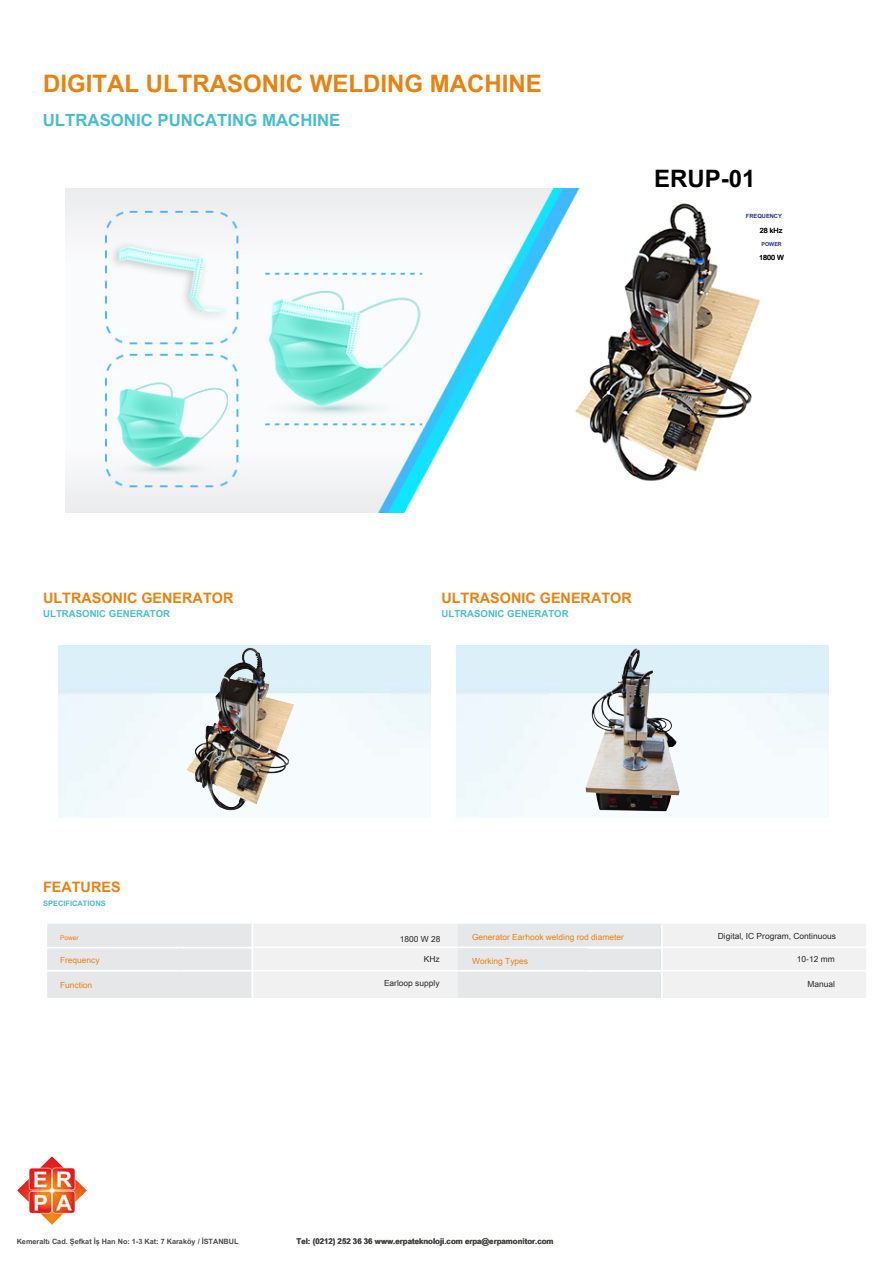
<style>
.page{position:relative;width:893px;height:1263px;background:#fff}
.page>*{position:absolute;margin:0;border:0;box-sizing:border-box;transform-origin:0 0}
.t1{font:700 24px "Arial Unicode MS";color:#e78212}
.t2{font:700 24px "Arial Unicode MS";color:#000}
.t3{font:700 16.8px "Arial Unicode MS";color:#49bdce}
.t4{font:700 14.4px "Arial Unicode MS";color:#e78212}
.t5{font:700 9.6px "Arial Unicode MS";color:#4abdcf}
.t6{font:8.4px "Arial Unicode MS";color:#282828}
.t7{font:8.4px "Arial Unicode MS";color:#e78212}
.t8{font:700 7.8px "Arial Unicode MS";color:#4a4a49}
.t9{font:700 7.5px "Arial Unicode MS";color:#4abdcf}
.t10{font:700 7.35px "Arial Unicode MS";color:#4a4a49}
.t11{font:7.2px "Arial Unicode MS";color:#000}
.t12{font:6.6px "Arial Unicode MS";color:#e78212}
.t13{font:700 5.7px "Arial Unicode MS";color:#232f81}
.t14{font:700 5.4px "Arial Unicode MS";color:#232f81}
</style>
<div class="page">
<img style="left:18px;top:1156px;width:69px;height:69px">
<img style="left:66px;top:189px;width:694px;height:324px">
<img style="left:170px;top:645px;width:142px;height:172px">
<img style="left:569px;top:645px;width:138px;height:172px">
<div style="left:47px;top:924px;width:205px;height:74px;background:#e6e7e8"></div>
<div style="left:253px;top:924px;width:613px;height:74px;background:#f1f1f2"></div>
<div style="left:458px;top:924px;width:204px;height:74px;background:#e6e7e8"></div>
<hr style="left:661px;top:925px;width:2px;height:21px;background:#fff">
<hr style="left:458px;top:946px;width:203px;height:2px;background:#fff">
<hr style="left:252px;top:946px;width:206px;height:2px;background:#fff">
<hr style="left:661px;top:946px;width:206px;height:2px;background:#fff">
<hr style="left:661px;top:948px;width:2px;height:22px;background:#fff">
<hr style="left:46px;top:970px;width:133px;height:2px;background:#fff">
<hr style="left:179px;top:970px;width:73px;height:1px;background:#fff">
<hr style="left:458px;top:970px;width:203px;height:1px;background:#fff">
<hr style="left:252px;top:970px;width:206px;height:1px;background:#fff">
<hr style="left:661px;top:970px;width:206px;height:1px;background:#fff">
<hr style="left:46px;top:947px;width:133px;height:1px;background:#fff">
<hr style="left:179px;top:947px;width:73px;height:1px;background:#fff">
<hr style="left:661px;top:972px;width:2px;height:22px;background:#fff">
<hr style="left:661px;top:993px;width:2px;height:22px;background:#fff">
<h1 class="t1" style="left:43px;top:66px;width:500px">DIGITAL ULTRASONIC WELDING MACHINE</h1>
<h2 class="t3" style="left:43px;top:108px;width:299px">ULTRASONIC PUNCATING MACHINE</h2>
<h1 class="t2" style="left:654px;top:161px;width:103px">ERUP-01</h1>
<p class="t13" style="left:746px;top:212px;width:37px">FREQUENCY</p>
<p class="t11" style="left:760px;top:225px;width:24px">28 kHz</p>
<p class="t14" style="left:761px;top:241px;width:22px">POWER</p>
<p class="t11" style="left:759px;top:252px;width:26px">1800 W</p>
<h3 class="t4" style="left:43px;top:587px;width:192px">ULTRASONIC GENERATOR</h3>
<p class="t5" style="left:43px;top:607px;width:128px">ULTRASONIC GENERATOR</p>
<h3 class="t4" style="left:441px;top:587px;width:192px">ULTRASONIC GENERATOR</h3>
<p class="t5" style="left:442px;top:607px;width:128px">ULTRASONIC GENERATOR</p>
<h3 class="t4" style="left:43px;top:877px;width:79px">FEATURES</h3>
<p class="t9" style="left:43px;top:897px;width:64px">SPECIFICATIONS</p>
<p class="t12" style="left:60px;top:933px;width:20px">Power</p>
<p class="t7" style="left:60px;top:954px;width:41px">Frequency</p>
<p class="t7" style="left:60px;top:979px;width:34px">Function</p>
<p class="t6" style="left:400px;top:933px;width:42px">1800 W 28</p>
<p class="t6" style="left:424px;top:953px;width:17px">KHz</p>
<p class="t6" style="left:384px;top:977px;width:57px">Earloop supply</p>
<p class="t7" style="left:472px;top:931px;width:153px">Generator Earhook welding rod diameter</p>
<p class="t7" style="left:472px;top:955px;width:58px">Working Types</p>
<p class="t6" style="left:718px;top:930px;width:120px">Digital, IC Program, Continuous</p>
<p class="t6" style="left:797px;top:953px;width:39px">10-12 mm</p>
<p class="t6" style="left:807px;top:978px;width:29px">Manual</p>
<p class="t10" style="left:17px;top:1236px;width:223px">Kemeraltı Cad. Şefkat İş Han No: 1-3 Kat: 7 Karaköy / İSTANBUL</p>
<p class="t8" style="left:297px;top:1235px;width:259px">Tel: (0212) 252 36 36 www.erpateknoloji.com erpa@erpamonitor.com</p>
</div>
